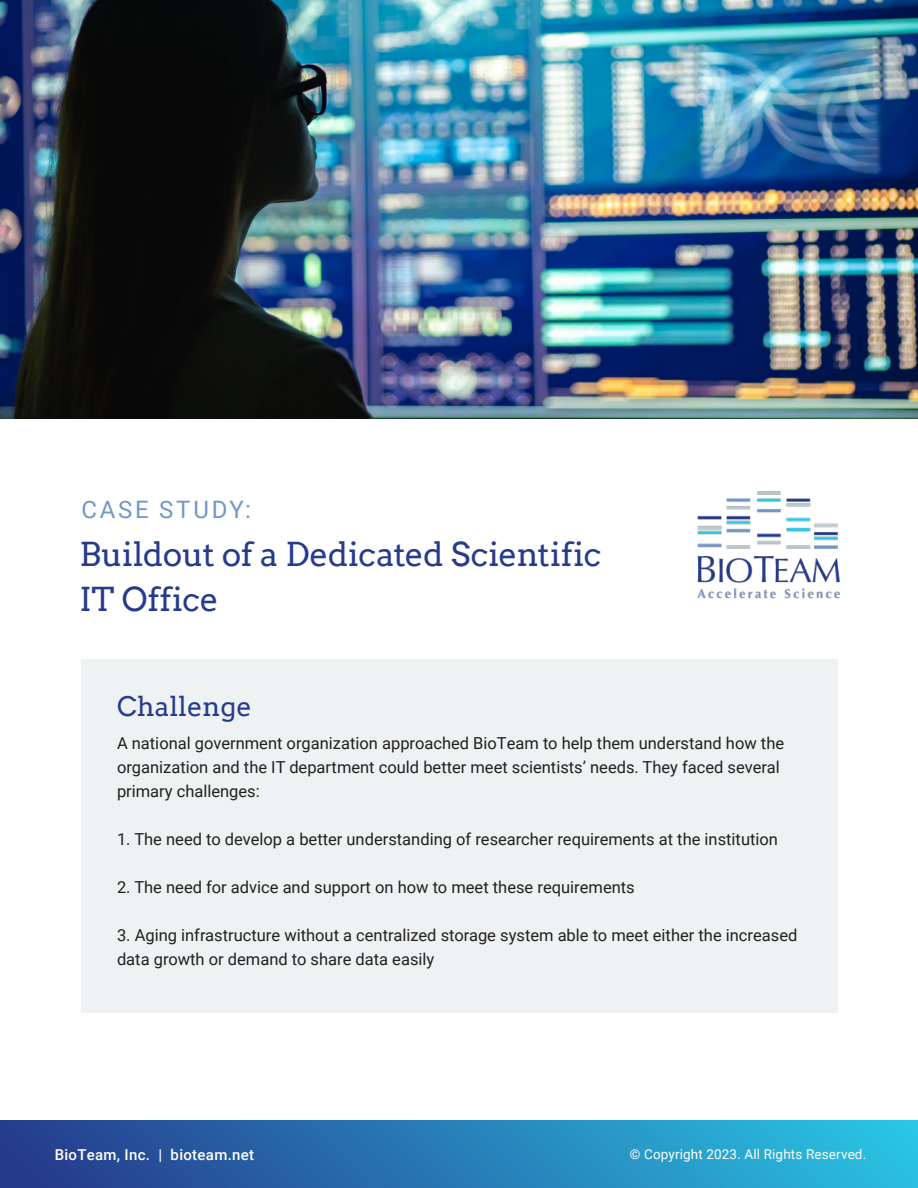
<style>
.page{position:relative;width:918px;height:1188px;background:#fff}
.page>*{position:absolute;margin:0;border:0;box-sizing:border-box;transform-origin:0 0}
.t1{font:33px/45px "Arvo";letter-spacing:-.015em;color:#263b8c}
.t2{font:27px "Arvo";color:#263b8c}
.t3{font:24px "Roboto";letter-spacing:.12em;color:#7097c7}
.t4{font:16.5px/24px "Roboto";color:#231f20}
.t5{font:500 15px "Roboto";letter-spacing:.02em;color:#fff}
.t6{font:13.5px "Roboto";letter-spacing:.01em;color:#fff}
</style>
<div class="page">
<div style="left:0;top:1120px;width:918px;height:68px;background:linear-gradient(to right,#26398a,#2ac3e2)"></div>
<img style="left:0;top:0;width:918px;height:418px">
<div style="left:81px;top:659px;width:756px;height:353px;background:#eef2f3"></div>
<img style="left:697px;top:491px;width:143px;height:108px">
<h3 class="t3" style="left:82px;top:500px;width:171px">CASE STUDY:</h3>
<h1 class="t1" style="left:79px;top:535px;width:523px">Buildout of a Dedicated Scientific<br>IT Office</h1>
<h2 class="t2" style="left:117px;top:695px;width:136px">Challenge</h2>
<p class="t4" style="left:117px;top:732px;width:669px">A national government organization approached BioTeam to help them understand how the organization and the IT department could better meet scientists’ needs. They faced several primary challenges:</p>
<p class="t4" style="left:117px;top:828px;width:663px">1. The need to develop a better understanding of researcher requirements at the institution</p>
<p class="t4" style="left:117px;top:876px;width:519px">2. The need for advice and support on how to meet these requirements</p>
<p class="t4" style="left:117px;top:924px;width:682px">3. Aging infrastructure without a centralized storage system able to meet either the increased data growth or demand to share data easily</p>
<p class="t5" style="left:55px;top:1148px;width:201px">BioTeam, Inc. | bioteam.net</p>
<p class="t6" style="left:630px;top:1148px;width:238px">© Copyright 2023. All Rights Reserved.</p>
</div>
